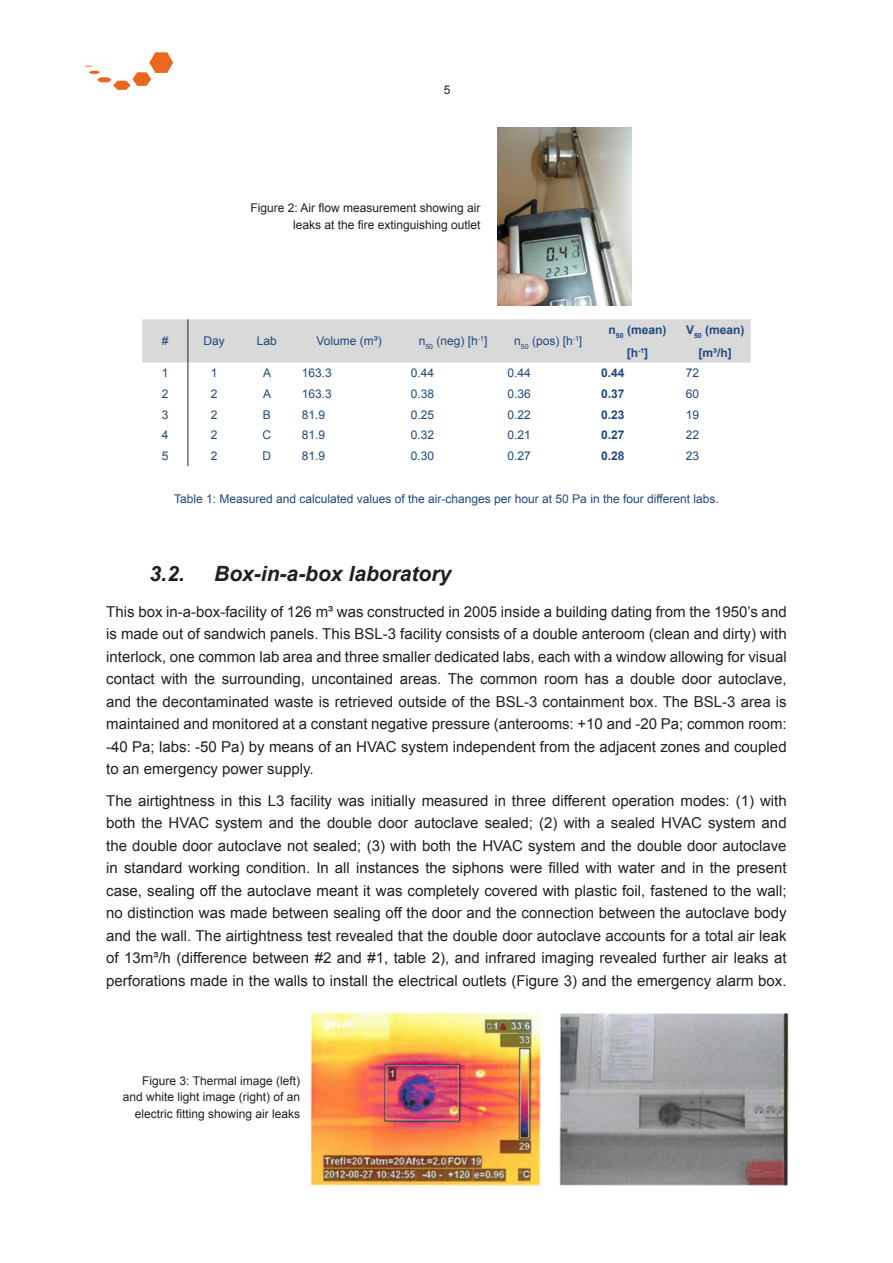
<style>
.page{position:relative;width:893px;height:1263px;background:#fff}
.page>*{position:absolute;margin:0;border:0;box-sizing:border-box;transform-origin:0 0}
.t1{font:italic 700 21px "Arial";color:#231f20}
.t2{font:15px/22.5px "Arial";color:#231f20;text-align:justify}
.t3{font:12px "Arial";color:#1f497d}
.t4{font:12px/16.5px "Arial";color:#231f20;text-align:right}
.t5{font:700 12px/22.5px "Arial";color:#1f497d;text-align:center}
</style>
<div class="page">
<img style="left:84px;top:52px;width:90px;height:38px">
<svg style="left:142px;top:319px;width:609px;height:147px"></svg>
<img style="left:498px;top:128px;width:134px;height:177px">
<img style="left:310px;top:1012px;width:479px;height:174px">
<p class="t4" style="left:444px;top:81px;width:8px">5</p>
<p class="t4" style="left:250px;top:200px;width:232px">Figure 2: Air flow measurement showing air leaks at the fire extinguishing outlet</p>
<p class="t3" style="left:162px;top:333px;width:8px">#</p>
<p class="t3" style="left:203px;top:333px;width:23px">Day</p>
<p class="t3" style="left:257px;top:333px;width:22px">Lab</p>
<p class="t3" style="left:316px;top:333px;width:67px">Volume (m³)</p>
<p class="t3" style="left:419px;top:333px;width:70px">n<sub>50</sub> (neg) [h<sup>-1</sup>]</p>
<p class="t3" style="left:514px;top:333px;width:70px">n<sub>50</sub> (pos) [h<sup>-1</sup>]</p>
<p class="t5" style="left:609px;top:319px;width:59px">n<sub>50</sub> (mean) [h<sup>-1</sup>]</p>
<p class="t5" style="left:686px;top:319px;width:60px">V<sub>50</sub> (mean) [m³/h]</p>
<p class="t3" style="left:162px;top:365px;width:8px">1</p>
<p class="t3" style="left:211px;top:365px;width:8px">1</p>
<p class="t3" style="left:263px;top:365px;width:10px">A</p>
<p class="t3" style="left:302px;top:365px;width:32px">163.3</p>
<p class="t3" style="left:411px;top:365px;width:25px">0.44</p>
<p class="t3" style="left:507px;top:365px;width:25px">0.44</p>
<p class="t5" style="left:601px;top:362px;width:25px">0.44</p>
<p class="t3" style="left:686px;top:365px;width:15px">72</p>
<p class="t3" style="left:162px;top:386px;width:8px">2</p>
<p class="t3" style="left:211px;top:386px;width:8px">2</p>
<p class="t3" style="left:263px;top:386px;width:10px">A</p>
<p class="t3" style="left:302px;top:386px;width:32px">163.3</p>
<p class="t3" style="left:411px;top:386px;width:25px">0.38</p>
<p class="t3" style="left:507px;top:386px;width:25px">0.36</p>
<p class="t5" style="left:601px;top:383px;width:25px">0.37</p>
<p class="t3" style="left:686px;top:386px;width:15px">60</p>
<p class="t3" style="left:162px;top:407px;width:8px">3</p>
<p class="t3" style="left:211px;top:407px;width:8px">2</p>
<p class="t3" style="left:263px;top:407px;width:10px">B</p>
<p class="t3" style="left:302px;top:407px;width:25px">81.9</p>
<p class="t3" style="left:411px;top:407px;width:25px">0.25</p>
<p class="t3" style="left:507px;top:407px;width:25px">0.22</p>
<p class="t5" style="left:601px;top:404px;width:25px">0.23</p>
<p class="t3" style="left:686px;top:407px;width:15px">19</p>
<p class="t3" style="left:162px;top:427px;width:8px">4</p>
<p class="t3" style="left:211px;top:427px;width:8px">2</p>
<p class="t3" style="left:262px;top:427px;width:10px">C</p>
<p class="t3" style="left:302px;top:427px;width:25px">81.9</p>
<p class="t3" style="left:411px;top:427px;width:25px">0.32</p>
<p class="t3" style="left:507px;top:427px;width:25px">0.21</p>
<p class="t5" style="left:601px;top:424px;width:25px">0.27</p>
<p class="t3" style="left:686px;top:427px;width:15px">22</p>
<p class="t3" style="left:162px;top:448px;width:8px">5</p>
<p class="t3" style="left:211px;top:448px;width:8px">2</p>
<p class="t3" style="left:262px;top:448px;width:10px">D</p>
<p class="t3" style="left:302px;top:448px;width:25px">81.9</p>
<p class="t3" style="left:411px;top:448px;width:25px">0.30</p>
<p class="t3" style="left:507px;top:448px;width:25px">0.27</p>
<p class="t5" style="left:601px;top:445px;width:25px">0.28</p>
<p class="t3" style="left:686px;top:448px;width:15px">23</p>
<p class="t3" style="left:174px;top:491px;width:546px">Table 1: Measured and calculated values of the air-changes per hour at 50 Pa in the four different labs.</p>
<h1 class="t1" style="left:149px;top:559px;width:37px">3.2.</h1>
<h1 class="t1" style="left:214px;top:559px;width:238px">Box-in-a-box laboratory</h1>
<p class="t2" style="left:106px;top:600px;width:682px">This box in-a-box-facility of 126 m³ was constructed in 2005 inside a building dating from the 1950’s and is made out of sandwich panels. This BSL-3 facility consists of a double anteroom (clean and dirty) with interlock, one common lab area and three smaller dedicated labs, each with a window allowing for visual contact with the surrounding, uncontained areas. The common room has a double door autoclave, and the decontaminated waste is retrieved outside of the BSL-3 containment box. The BSL-3 area is maintained and monitored at a constant negative pressure (anterooms: +10 and -20 Pa; common room: -40 Pa; labs: -50 Pa) by means of an HVAC system independent from the adjacent zones and coupled to an emergency power supply.</p>
<p class="t2" style="left:106px;top:789px;width:682px">The airtightness in this L3 facility was initially measured in three different operation modes: (1) with both the HVAC system and the double door autoclave sealed; (2) with a sealed HVAC system and the double door autoclave not sealed; (3) with both the HVAC system and the double door autoclave in standard working condition. In all instances the siphons were filled with water and in the present case, sealing off the autoclave meant it was completely covered with plastic foil, fastened to the wall; no distinction was made between sealing off the door and the connection between the autoclave body and the wall. The airtightness test revealed that the double door autoclave accounts for a total air leak of 13m³/h (difference between #2 and #1, table 2), and infrared imaging revealed further air leaks at perforations made in the walls to install the electrical outlets (Figure 3) and the emergency alarm box.</p>
<p class="t4" style="left:123px;top:1072px;width:179px">Figure 3: Thermal image (left) and white light image (right) of an electric fitting showing air leaks</p>
</div>
